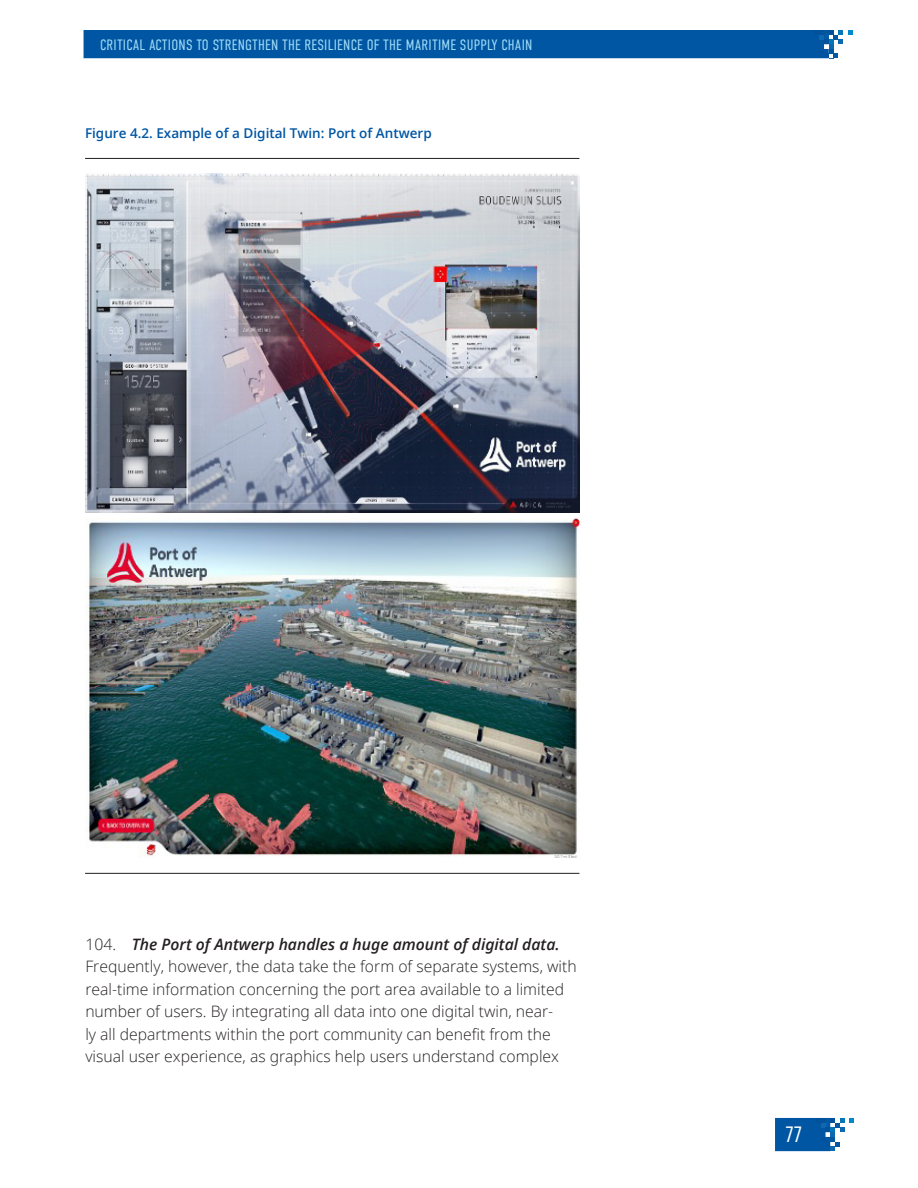
<style>
.page{position:relative;width:918px;height:1188px;background:#fff}
.page>*{position:absolute;margin:0;border:0;box-sizing:border-box;transform-origin:0 0}
.t1{font:22.5px "D DIN Condensed";color:#fff}
.t2{font:300 15.75px/22.5px "Open Sans";color:#231f20}
.t3{font:300 15px "DIN Condensed";letter-spacing:.015em;color:#9fddf8}
.t4{font:600 13.5px "Open Sans";color:#0156a3}
.s1{font-weight:600;font-style:italic}
</style>
<div class="page">
<div style="left:84px;top:30px;width:768px;height:28px;background:#0156a3"></div>
<svg style="left:775px;top:1118px;width:79px;height:33px"></svg>
<hr style="left:85px;top:873px;width:494px;height:1px;background:#231f20">
<hr style="left:85px;top:158px;width:494px;height:1px;background:#231f20">
<img style="left:85px;top:173px;width:495px;height:339px">
<img style="left:85px;top:518px;width:495px;height:340px">
<p class="t3" style="left:100px;top:36px;width:434px">CRITICAL ACTIONS TO STRENGTHEN THE RESILIENCE OF THE MARITIME SUPPLY CHAIN</p>
<p class="t4" style="left:85px;top:124px;width:348px">Figure 4.2. Example of a Digital Twin: Port of Antwerp</p>
<p class="t2" style="left:85px;top:932px;width:493px">104. <span class="s1">The Port of Antwerp handles a huge amount of digital data.<br></span>Frequently, however, the data take the form of separate systems, with real-time information concerning the port area available to a limited number of users. By integrating all data into one digital twin, near-<br>ly all departments within the port community can benefit from the visual user experience, as graphics help users understand complex</p>
<h1 class="t1" style="left:786px;top:1122px;width:18px">77</h1>
</div>
